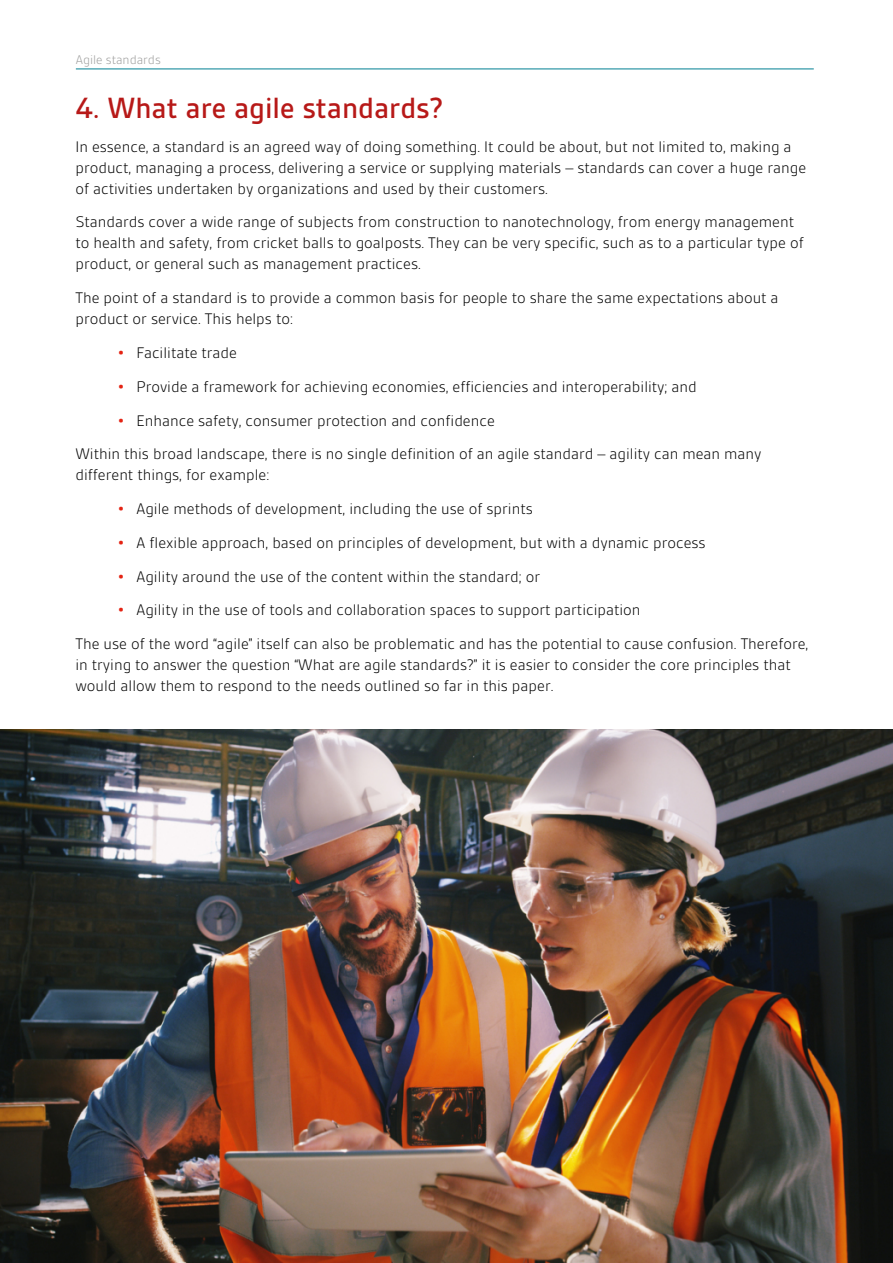
<style>
.page{position:relative;width:893px;height:1263px;background:#fff}
.page>*{position:absolute;margin:0;border:0;box-sizing:border-box;transform-origin:0 0}
.t1{font:500 31.5px "BSI Gesta";color:#b71918}
.t2{font:300 16.5px/21px "BSI Gesta";color:#000}
.t3{font:300 13.5px "BSI Gesta";color:#9d9d9c}
.s1{font-weight:700;color:#e42313}
</style>
<div class="page">
<hr style="left:76px;top:69px;width:738px;height:1px;background:#007f92">
<img style="left:0;top:729px;width:893px;height:534px">
<p class="t3" style="left:76px;top:53px;width:86px">Agile standards</p>
<h1 class="t1" style="left:75px;top:92px;width:369px">4. What are agile standards?</h1>
<p class="t2" style="left:75px;top:136px;width:732px">In essence, a standard is an agreed way of doing something. It could be about, but not limited to, making a product, managing a process, delivering a service or supplying materials – standards can cover a huge range of activities undertaken by organizations and used by their customers.</p>
<p class="t2" style="left:75px;top:212px;width:730px">Standards cover a wide range of subjects from construction to nanotechnology, from energy management to health and safety, from cricket balls to goalposts. They can be very specific, such as to a particular type of product, or general such as management practices.</p>
<p class="t2" style="left:75px;top:287px;width:705px">The point of a standard is to provide a common basis for people to share the same expectations about a product or service. This helps to:</p>
<p class="t2" style="left:118px;top:342px;width:121px"><span class="s1">•</span> Facilitate trade</p>
<p class="t2" style="left:118px;top:376px;width:580px"><span class="s1">•</span> Provide a framework for achieving economies, efficiencies and interoperability; and</p>
<p class="t2" style="left:75px;top:403px;width:688px;line-height:33.8px;text-indent:43px"><span class="s1">•</span> Enhance safety, consumer protection and confidence<br>Within this broad landscape, there is no single definition of an agile standard – agility can mean many</p>
<p class="t2" style="left:75px;top:465px;width:195px">different things, for example:</p>
<p class="t2" style="left:118px;top:498px;width:416px"><span class="s1">•</span> Agile methods of development, including the use of sprints</p>
<p class="t2" style="left:118px;top:532px;width:589px"><span class="s1">•</span> A flexible approach, based on principles of development, but with a dynamic process</p>
<p class="t2" style="left:118px;top:566px;width:424px"><span class="s1">•</span> Agility around the use of the content within the standard; or</p>
<p class="t2" style="left:75px;top:593px;width:734px;line-height:33.8px;text-indent:43px"><span class="s1">•</span> Agility in the use of tools and collaboration spaces to support participation<br>The use of the word “agile” itself can also be problematic and has the potential to cause confusion. Therefore,</p>
<p class="t2" style="left:75px;top:654px;width:717px">in trying to answer the question “What are agile standards?” it is easier to consider the core principles that would allow them to respond to the needs outlined so far in this paper.</p>
</div>
